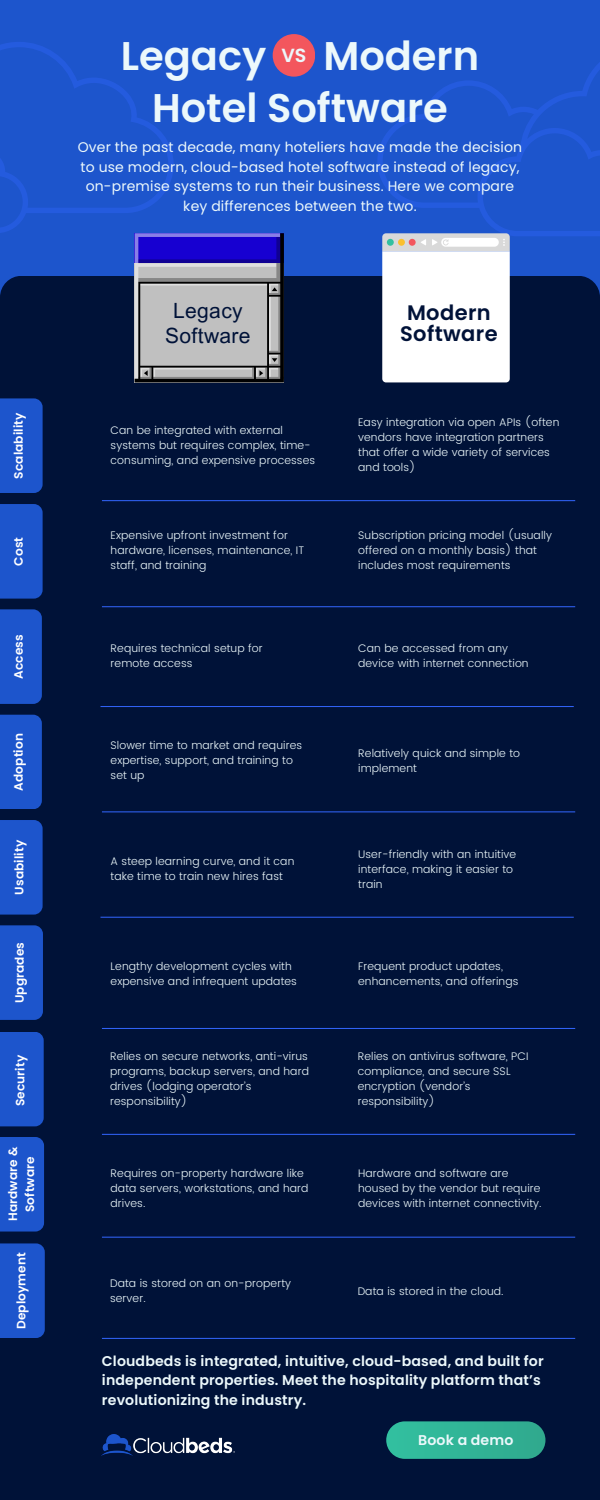
<style>
.page{position:relative;width:600px;height:1500px;background:#1d55cc}
.page>*{position:absolute;margin:0;border:0;box-sizing:border-box;transform-origin:0 0}
.t1{font:600 40px/51.8px "Poppins";color:#ecf8fb}
.t2{font:21px/24.8px "Arial MT Pro";letter-spacing:.02em;color:#001238;text-align:center}
.t3{font:600 21px/21px "Poppins";letter-spacing:.02em;color:#001238;text-align:center}
.t4{font:600 19px "Poppins";color:#ecf8fb}
.t5{font:600 14.1px/19.7px "Poppins";letter-spacing:.01em;color:#ecf8fb}
.t6{font:14px/19.5px "Poppins";letter-spacing:.01em;color:#ecf8fb;text-align:center}
.t7{font:600 12.1px/16.9px "Poppins";letter-spacing:.01em;color:#fff;text-align:center}
.t8{font:300 11px/15px "Poppins";letter-spacing:.01em;color:#ecf8fb}
</style>
<div class="page">
<div style="left:0;top:276px;width:600px;height:1224px;background:#001238"></div>
<svg style="left:0;top:398px;width:43px;height:95px"></svg>
<svg style="left:0;top:504px;width:43px;height:95px"></svg>
<svg style="left:0;top:609px;width:42px;height:95px"></svg>
<svg style="left:0;top:715px;width:42px;height:94px"></svg>
<svg style="left:0;top:820px;width:43px;height:95px"></svg>
<svg style="left:0;top:925px;width:43px;height:95px"></svg>
<svg style="left:0;top:1032px;width:44px;height:94px"></svg>
<svg style="left:377px;top:62px;width:223px;height:174px"></svg>
<div style="left:273px;top:34px;width:42px;height:43px;background:#f3565d;border-radius:50%"></div>
<hr style="left:102px;top:500px;width:473px;height:1px;background:#36f">
<hr style="left:102px;top:606px;width:473px;height:1px;background:#36f">
<hr style="left:101px;top:706px;width:473px;height:1px;background:#36f">
<hr style="left:102px;top:812px;width:473px;height:1px;background:#36f">
<hr style="left:101px;top:917px;width:473px;height:1px;background:#36f">
<hr style="left:102px;top:1028px;width:473px;height:1px;background:#36f">
<hr style="left:102px;top:1338px;width:473px;height:1px;background:#36f">
<svg style="left:0;top:42px;width:284px;height:340px"></svg>
<svg style="left:382px;top:233px;width:128px;height:149px;background:#f8f8f9"></svg>
<img style="left:102px;top:1434px;width:133px;height:22px">
<div style="left:386px;top:1421px;width:159px;height:38px;background:#31b497;border-radius:19px"></div>
<svg style="left:0;top:1137px;width:44px;height:95px"></svg>
<svg style="left:0;top:1243px;width:45px;height:95px"></svg>
<hr style="left:102px;top:1134px;width:473px;height:1px;background:#36f">
<hr style="left:102px;top:1237px;width:473px;height:1px;background:#36f">
<p class="t7" style="left:10px;top:479px;width:68px;rotate:-90deg">Scalability</p>
<p class="t7" style="left:10px;top:566px;width:30px;rotate:-90deg">Cost</p>
<p class="t7" style="left:10px;top:679px;width:46px;rotate:-90deg">Access</p>
<p class="t7" style="left:10px;top:791px;width:59px;rotate:-90deg">Adoption</p>
<p class="t7" style="left:11px;top:895px;width:56px;rotate:-90deg">Usability</p>
<p class="t7" style="left:11px;top:1003px;width:63px;rotate:-90deg">Upgrades</p>
<p class="t7" style="left:12px;top:1106px;width:53px;rotate:-90deg">Security</p>
<p class="t7" style="left:4px;top:1221px;width:76px;rotate:-90deg">Hardware &amp;<br>Software</p>
<p class="t7" style="left:13px;top:1329px;width:78px;rotate:-90deg">Deployment</p>
<p class="t1" style="left:152px;top:30px;width:329px;text-indent:171px">Modern<br>Hotel Software</p>
<p class="t1" style="left:121px;top:30px;width:147px">Legacy</p>
<p class="t4" style="left:281px;top:42px;width:27px">VS</p>
<p class="t6" style="left:78px;top:138px;width:446px">Over the past decade, many hoteliers have made the decision to use modern, cloud-based hotel software instead of legacy, on-premise systems to run their business. Here we compare key differences between the two.</p>
<p class="t2" style="left:165px;top:301px;width:87px">Legacy<br>Software</p>
<p class="t3" style="left:400px;top:302px;width:99px">Modern<br>Software</p>
<p class="t8" style="left:111px;top:422px;width:206px">Can be integrated with external systems but requires complex, time&shy;consuming, and expensive processes</p>
<p class="t8" style="left:358px;top:415px;width:203px">Easy integration via open APIs (often vendors have integration partners that offer a wide variety of services and tools)</p>
<p class="t8" style="left:111px;top:528px;width:195px">Expensive upfront investment for hardware, licenses, maintenance, IT staff, and training</p>
<p class="t8" style="left:358px;top:528px;width:195px">Subscription pricing model (usually offered on a monthly basis) that includes most requirements</p>
<p class="t8" style="left:111px;top:641px;width:154px">Requires technical setup for remote access</p>
<p class="t8" style="left:358px;top:641px;width:172px">Can be accessed from any device with internet connection</p>
<p class="t8" style="left:111px;top:738px;width:193px">Slower time to market and requires expertise, support, and training to set up</p>
<p class="t8" style="left:358px;top:746px;width:163px">Relatively quick and simple to implement</p>
<p class="t8" style="left:111px;top:854px;width:185px">A steep learning curve, and it can take time to train new hires fast</p>
<p class="t8" style="left:358px;top:846px;width:160px">User-friendly with an intuitive interface, making it easier to train</p>
<p class="t8" style="left:111px;top:959px;width:188px">Lengthy development cycles with expensive and infrequent updates</p>
<p class="t8" style="left:358px;top:959px;width:162px">Frequent product updates, enhancements, and offerings</p>
<p class="t8" style="left:110px;top:1048px;width:200px">Relies on secure networks, anti-virus programs, backup servers, and hard drives (lodging operator’s responsibility)</p>
<p class="t8" style="left:358px;top:1048px;width:172px">Relies on antivirus software, PCI compliance, and secure SSL encryption (vendor’s responsibility)</p>
<p class="t8" style="left:111px;top:1166px;width:199px">Requires on-property hardware like data servers, workstations, and hard drives.</p>
<p class="t8" style="left:358px;top:1166px;width:185px">Hardware and software are housed by the vendor but require devices with internet connectivity.</p>
<p class="t8" style="left:110px;top:1276px;width:182px">Data is stored on an on-property server.</p>
<p class="t8" style="left:358px;top:1284px;width:147px">Data is stored in the cloud.</p>
<p class="t5" style="left:102px;top:1351px;width:443px">Cloudbeds is integrated, intuitive, cloud-based, and built for independent properties. Meet the hospitality platform that’s revolutionizing the industry.</p>
<p class="t5" style="left:418px;top:1430px;width:97px">Book a demo</p>
</div>
